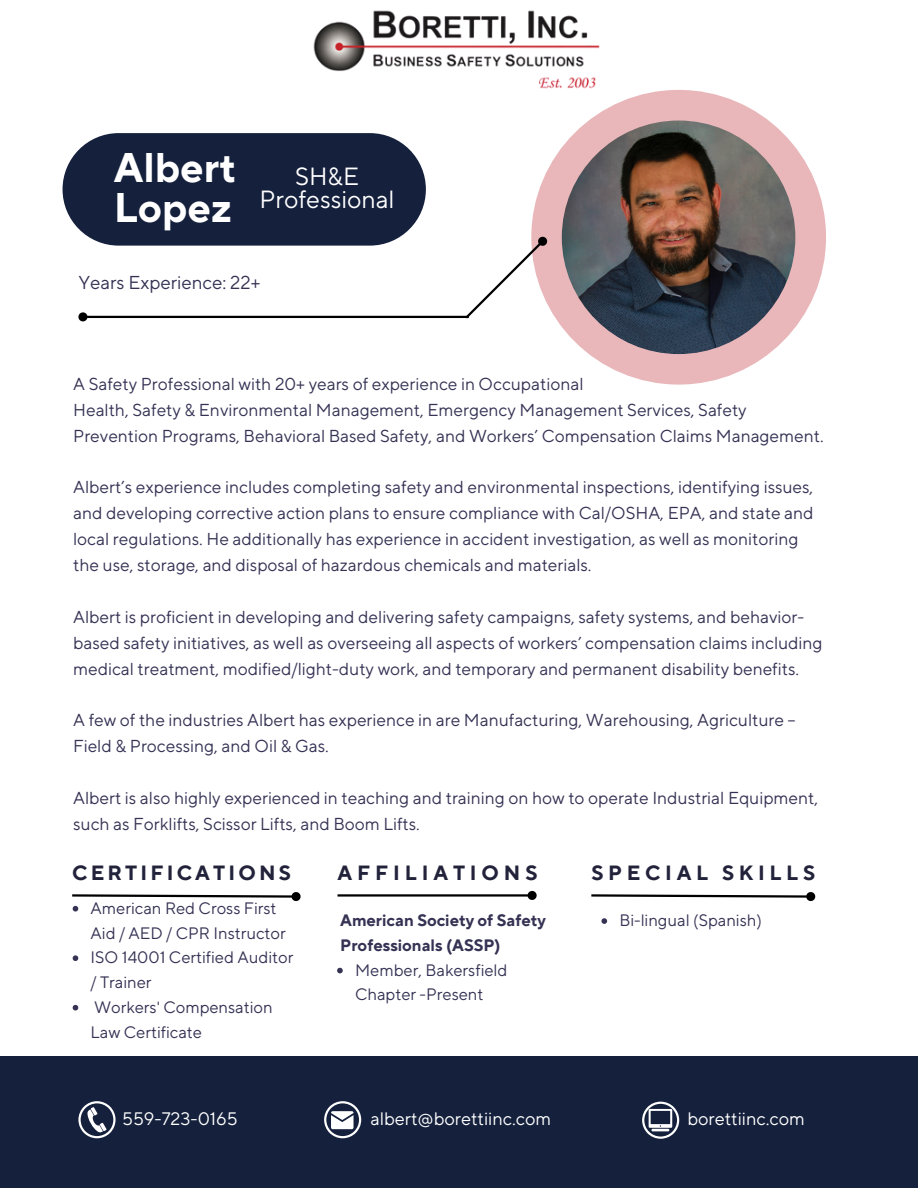
<style>
.page{position:relative;width:918px;height:1188px;background:#fff}
.page>*{position:absolute;margin:0;border:0;box-sizing:border-box;transform-origin:0 0}
.t1{font:700 41.25px "TT Norms Pro";color:#fff}
.t2{font:24.75px/23.7px "TT Norms Pro";color:#fff;text-align:center}
.t3{font:700 20.55px "TT Norms Pro";letter-spacing:.23em;color:#22223b}
.t4{font:700 20.55px "TT Norms Pro";letter-spacing:.155em;color:#22223b}
.t5{font:18.6px "TT Norms Pro";color:#353254}
.t6{font:18px "TT Norms Pro";color:#fff}
.t7{font:17.25px/25.8px "TT Norms Pro";color:#353254}
.t8{font:16.5px/24.8px "TT Norms Pro";color:#353254}
.t9{font:700 16.5px/24.8px "TT Norms Pro";color:#353254}
</style>
<div class="page">
<div style="left:531px;top:90px;width:295px;height:295px;background:#e9b7ba;border-radius:50%"></div>
<img style="left:562px;top:121px;width:233px;height:233px;border-radius:50%">
<div style="left:63px;top:133px;width:363px;height:113px;background:#14203c;border-radius:56px"></div>
<hr style="left:87px;top:316px;width:382px;height:2px;background:#000">
<svg style="left:78px;top:312px;width:11px;height:10px"></svg>
<svg style="left:463px;top:232px;width:88px;height:87px"></svg>
<div style="left:0;top:1056px;width:918px;height:132px;background:#14203c"></div>
<img style="left:313px;top:10px;width:287px;height:79px">
<hr style="left:338px;top:894px;width:190px;height:3px;background:#000">
<svg style="left:526px;top:891px;width:11px;height:9px"></svg>
<svg style="left:591px;top:892px;width:225px;height:9px"></svg>
<svg style="left:72px;top:892px;width:229px;height:20px"></svg>
<svg style="left:73px;top:955px;width:5px;height:6px"></svg>
<svg style="left:73px;top:1005px;width:5px;height:6px"></svg>
<svg style="left:601px;top:918px;width:6px;height:6px"></svg>
<svg style="left:337px;top:968px;width:6px;height:5px"></svg>
<svg style="left:78px;top:1101px;width:38px;height:37px"></svg>
<svg style="left:324px;top:1101px;width:37px;height:37px"></svg>
<svg style="left:642px;top:1102px;width:37px;height:37px"></svg>
<p class="t1" style="left:114px;top:143px;width:124px">Albert</p>
<p class="t1" style="left:114px;top:183px;width:120px">Lopez</p>
<p class="t2" style="left:259px;top:165px;width:137px">SH&amp;E<br>Professional</p>
<p class="t5" style="left:78px;top:271px;width:183px">Years Experience: 22+</p>
<p class="t7" style="left:73px;top:372px;width:512px">A Safety Professional with 20+ years of experience in Occupational</p>
<p class="t7" style="left:73px;top:398px;width:752px">Health, Safety &amp; Environmental Management, Emergency Management Services, Safety<br>Prevention Programs, Behavioral Based Safety, and Workers’ Compensation Claims Management.</p>
<p class="t7" style="left:73px;top:475px;width:742px">Albert’s experience includes completing safety and environmental inspections, identifying issues, and developing corrective action plans to ensure compliance with Cal/OSHA, EPA, and state and local regulations. He additionally has experience in accident investigation, as well as monitoring the use, storage, and disposal of hazardous chemicals and materials.</p>
<p class="t7" style="left:73px;top:605px;width:751px">Albert is proficient in developing and delivering safety campaigns, safety systems, and behavior&shy;based safety initiatives, as well as overseeing all aspects of workers’ compensation claims including medical treatment, modified/light-duty work, and temporary and permanent disability benefits.</p>
<p class="t7" style="left:73px;top:708px;width:724px">A few of the industries Albert has experience in are Manufacturing, Warehousing, Agriculture –<br>Field &amp; Processing, and Oil &amp; Gas.</p>
<p class="t7" style="left:73px;top:786px;width:747px">Albert is also highly experienced in teaching and training on how to operate Industrial Equipment, such as Forklifts, Scissor Lifts, and Boom Lifts.</p>
<p class="t4" style="left:72px;top:860px;width:220px">CERTIFICATIONS</p>
<p class="t3" style="left:338px;top:860px;width:201px">AFFILIATIONS</p>
<p class="t8" style="left:91px;top:896px;width:197px">American Red Cross First<br>Aid / AED / CPR Instructor</p>
<p class="t8" style="left:91px;top:946px;width:204px">ISO 14001 Certified Auditor / Trainer</p>
<p class="t8" style="left:91px;top:995px;width:184px">Workers' Compensation<br>Law Certificate</p>
<p class="t9" style="left:340px;top:909px;width:207px">American Society of Safety<br>Professionals (ASSP)</p>
<p class="t8" style="left:355px;top:958px;width:154px">Member, Bakersfield<br>Chapter -Present</p>
<p class="t3" style="left:591px;top:860px;width:225px">SPECIAL SKILLS</p>
<p class="t8" style="left:619px;top:909px;width:144px">Bi-lingual (Spanish)</p>
<p class="t6" style="left:122px;top:1108px;width:117px">559-723-0165</p>
<p class="t6" style="left:370px;top:1108px;width:182px">albert@borettiinc.com</p>
<p class="t6" style="left:687px;top:1108px;width:119px">borettiinc.com</p>
</div>
